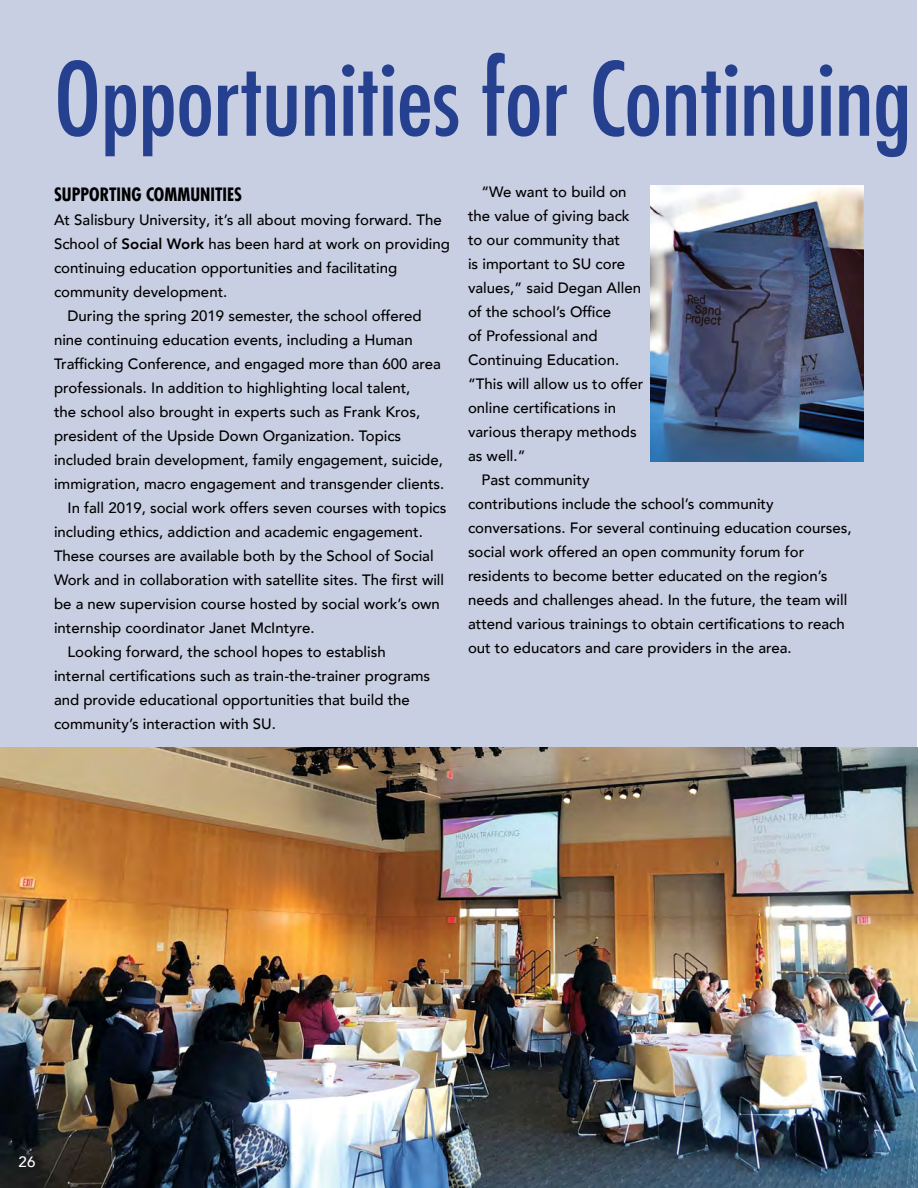
<style>
.page{position:relative;width:918px;height:1188px;background:#fff}
.page>*{position:absolute;margin:0;border:0;box-sizing:border-box;transform-origin:0 0}
.t1{font:500 condensed 99.15px "Futura Com";color:#25408f}
.t2{font:700 condensed 18px "Futura Com";color:#000}
.t3{font:500 15px/24px "Avenir LT Com";color:#000}
.t4{font:500 15px "Avenir LT Com";color:#fff}
.s1{font-weight:800}
</style>
<div class="page">
<div style="left:0;top:0;width:917px;height:1188px;background:#c9cfe3"></div>
<img style="left:0;top:747px;width:917px;height:441px">
<img style="left:650px;top:186px;width:214px;height:275px">
<h1 class="t1" style="left:54px;top:31px;width:859px">Opportunities for Continuing</h1>
<p class="t2" style="left:54px;top:182px;width:190px">SUPPORTING COMMUNITIES</p>
<p class="t3" style="left:54px;top:208px;width:398px">At Salisbury University, it’s all about moving forward. The School of <span class="s1">Social Work</span> has been hard at work on providing continuing education opportunities and facilitating community development.</p>
<p class="t3" style="left:54px;top:304px;width:392px;text-indent:14px">During the spring 2019 semester, the school offered nine continuing education events, including a Human Trafficking Conference, and engaged more than 600 area professionals. In addition to highlighting local talent,<br>the school also brought in experts such as Frank Kros, president of the Upside Down Organization. Topics included brain development, family engagement, suicide, immigration, macro engagement and transgender clients.</p>
<p class="t3" style="left:54px;top:496px;width:394px;text-indent:14px">In fall 2019, social work offers seven courses with topics including ethics, addiction and academic engagement.<br>These courses are available both by the School of Social Work and in collaboration with satellite sites. The first will be a new supervision course hosted by social work’s own internship coordinator Janet McIntyre.</p>
<p class="t3" style="left:54px;top:640px;width:378px;text-indent:14px">Looking forward, the school hopes to establish internal certifications such as train-the-trainer programs and provide educational opportunities that build the community’s interaction with SU.</p>
<p class="t3" style="left:468px;top:180px;width:177px;text-indent:14px">“We want to build on the value of giving back to our community that<br>is important to SU core values,” said Degan Allen of the school’s Office<br>of Professional and<br>Continuing Education. “This will allow us to offer online certifications in various therapy methods as well.”</p>
<p class="t3" style="left:468px;top:468px;width:385px;text-indent:14px">Past community<br>contributions include the school’s community conversations. For several continuing education courses, social work offered an open community forum for residents to become better educated on the region’s needs and challenges ahead. In the future, the team will attend various trainings to obtain certifications to reach out to educators and care providers in the area.</p>
<p class="t4" style="left:19px;top:1153px;width:18px">26</p>
</div>
